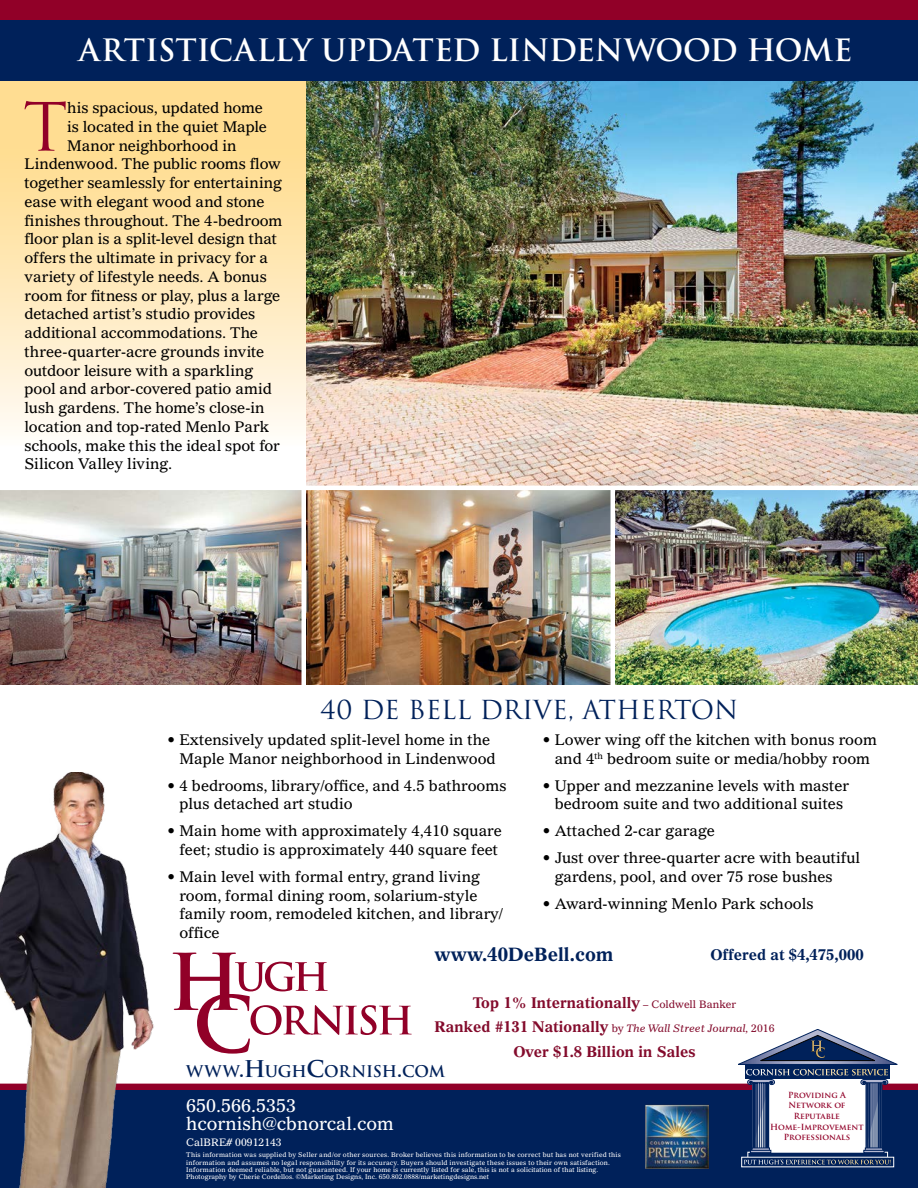
<style>
.page{position:relative;width:918px;height:1188px;background:#fff}
.page>*{position:absolute;margin:0;border:0;box-sizing:border-box;transform-origin:0 0}
.t1{font:64.8px "Trajan";color:#910028}
.t2{font:700 30px "Trajan";letter-spacing:-.005em;color:#fff}
.t3{font:25.5px "Trajan";color:#00215a}
.t4{font:700 18.75px "Gazette LH";color:#00215a}
.t5{font:18px/18px "Gazette LH";color:#fff}
.t6{font:700 15.75px "Trajan";letter-spacing:-.02em;color:#00215a}
.t7{font:15px/18.8px "Gazette LH";color:#000}
.t8{font:700 15px "Gazette LH";color:#830b2c}
.t9{font:700 15px "Gazette LH";color:#00215a}
.t10{font:italic 10.5px "Gazette LH";color:#830b2c}
.t11{font:10.5px "Gazette LH";color:#fff}
.t12{font:700 8.25px/10.6px "Trajan Pro";color:#910028;text-align:center}
.t13{font:6.6px/7.2px "Gazette LH";letter-spacing:.01em;color:#fff}
.s1{font-weight:400;font-size:10.5px}
.s2{font-weight:700;font-style:normal;font-size:15px}
.s3{font-style:normal}
.s4{font-size:22.5px}
</style>
<div class="page">
<svg style="left:0;top:81px;width:306px;height:352px"></svg>
<img style="left:306px;top:81px;width:612px;height:405px">
<svg style="left:164px;top:1084px;width:754px;height:7px;fill:#910028"></svg>
<div style="left:0;top:1091px;width:918px;height:97px;background:#00215a"></div>
<img style="left:646px;top:1105px;width:63px;height:63px">
<div style="left:0;top:0;width:918px;height:81px;background:#00215a"></div>
<div style="left:0;top:0;width:918px;height:19px;background:#910028"></div>
<svg style="left:747px;top:1152px;width:141px;height:5px"></svg>
<svg style="left:744px;top:1164px;width:147px;height:1px"></svg>
<div style="left:753px;top:1079px;width:129px;height:73px;background:#fff"></div>
<hr style="left:865px;top:1148px;width:18px;height:3px;background:#b4b8d1">
<div style="left:864px;top:1150px;width:20px;height:3px;background:#b4b8d1;border:1px solid #00215a"></div>
<hr style="left:752px;top:1148px;width:18px;height:3px;background:#b4b8d1">
<div style="left:750px;top:1150px;width:21px;height:3px;background:#b4b8d1;border:1px solid #00215a"></div>
<svg style="left:738px;top:1029px;width:159px;height:120px"></svg>
<svg style="left:744px;top:1159px;width:147px;height:5px"></svg>
<svg style="left:173px;top:953px;width:239px;height:101px"></svg>
<img style="left:0;top:772px;width:164px;height:416px">
<img style="left:0;top:491px;width:302px;height:193px">
<img style="left:615px;top:490px;width:303px;height:194px">
<img style="left:306px;top:490px;width:305px;height:194px">
<h2 class="t2" style="left:79px;top:31px;width:775px">ARTISTICALLY UPDATED LINDENWOOD HOME</h2>
<h1 class="t1" style="left:23px;top:88px;width:46px">T</h1>
<p class="t7" style="left:67px;top:98px;width:197px">his spacious, updated home</p>
<p class="t7" style="left:67px;top:117px;width:201px">is located in the quiet Maple</p>
<p class="t7" style="left:67px;top:136px;width:171px">Manor neighborhood in</p>
<p class="t7" style="left:25px;top:154px;width:258px">Lindenwood. The public rooms flow</p>
<p class="t7" style="left:25px;top:173px;width:259px">together seamlessly for entertaining</p>
<p class="t7" style="left:25px;top:192px;width:241px">ease with elegant wood and stone</p>
<p class="t7" style="left:25px;top:211px;width:259px">finishes throughout. The 4-bedroom</p>
<p class="t7" style="left:25px;top:229px;width:254px">floor plan is a split-level design that</p>
<p class="t7" style="left:25px;top:248px;width:245px">offers the ultimate in privacy for a</p>
<p class="t7" style="left:25px;top:267px;width:244px">variety of lifestyle needs. A bonus</p>
<p class="t7" style="left:25px;top:286px;width:257px">room for fitness or play, plus a large</p>
<p class="t7" style="left:25px;top:304px;width:232px">detached artist’s studio provides</p>
<p class="t7" style="left:25px;top:323px;width:235px">additional accommodations. The</p>
<p class="t7" style="left:25px;top:342px;width:241px">three-quarter-acre grounds invite</p>
<p class="t7" style="left:25px;top:361px;width:230px">outdoor leisure with a sparkling</p>
<p class="t7" style="left:25px;top:379px;width:249px">pool and arbor-covered patio amid</p>
<p class="t7" style="left:25px;top:398px;width:242px">lush gardens. The home’s close-in</p>
<p class="t7" style="left:25px;top:417px;width:246px">location and top-rated Menlo Park</p>
<p class="t7" style="left:25px;top:436px;width:257px">schools, make this the ideal spot for</p>
<p class="t7" style="left:25px;top:454px;width:149px">Silicon Valley living.</p>
<h3 class="t3" style="left:320px;top:694px;width:420px">40 DE BELL DRIVE, ATHERTON</h3>
<p class="t7" style="left:179px;top:730px;width:318px;text-indent:-12px">• Extensively updated split-level home in the<br>Maple Manor neighborhood in Lindenwood</p>
<p class="t7" style="left:179px;top:776px;width:329px;text-indent:-12px">• 4 bedrooms, library/office, and 4.5 bathrooms plus detached art studio</p>
<p class="t7" style="left:167px;top:821px;width:336px;text-align:center">• Main home with approximately 4,410 square feet; studio is approximately 440 square feet</p>
<p class="t7" style="left:179px;top:867px;width:325px;text-indent:-12px">• Main level with formal entry, grand living room, formal dining room, solarium-style family room, remodeled kitchen, and library/ office</p>
<p class="t7" style="left:543px;top:730px;width:336px;text-align:center">• Lower wing off the kitchen with bonus room and 4<sup>th</sup> bedroom suite or media/hobby room</p>
<p class="t7" style="left:543px;top:776px;width:308px;text-align:center">• Upper and mezzanine levels with master bedroom suite and two additional suites</p>
<p class="t7" style="left:543px;top:821px;width:174px">• Attached 2-car garage</p>
<p class="t7" style="left:555px;top:848px;width:307px;text-indent:-12px">• Just over three-quarter acre with beautiful gardens, pool, and over 75 rose bushes</p>
<p class="t7" style="left:543px;top:894px;width:273px">• Award-winning Menlo Park schools</p>
<p class="t4" style="left:435px;top:943px;width:181px">www.40DeBell.com</p>
<p class="t9" style="left:711px;top:945px;width:155px">Offered at $4,475,000</p>
<p class="t8" style="left:473px;top:993px;width:265px">Top 1% Internationally <span class="s1">– Coldwell Banker</span></p>
<p class="t10" style="left:434px;top:1022px;width:342px"><span class="s2">Ranked #131 Nationally</span> <span class="s3">by</span> The Wall Street Journal, <span class="s3">2016</span></p>
<p class="t8" style="left:513px;top:1042px;width:184px">Over $1.8 Billion in Sales</p>
<p class="t6" style="left:186px;top:1061px;width:260px">WWW<span class="s4">.H</span>UGH<span class="s4">C</span>ORNISH<span class="s4">.</span>COM</p>
<p class="t5" style="left:186px;top:1097px;width:209px">650.566.5353 hcornish@cbnorcal.com</p>
<p class="t11" style="left:186px;top:1136px;width:97px">CalBRE# 00912143</p>
<p class="t13" style="left:186px;top:1151px;width:436px">This information was supplied by Seller and/or other sources. Broker believes this information to be correct but has not verified this information and assumes no legal responsibility for its accuracy. Buyers should investigate these issues to their own satisfaction.<br>Information deemed reliable, but not guaranteed. If your home is currently listed for sale, this is not a solicitation of that listing.<br>Photography by Cherie Cordellos. ©Marketing Designs, Inc. 650.802.0888/marketingdesigns.net</p>
<p class="t12" style="left:770px;top:1090px;width:95px">Providing A<br>Network of<br>Reputable<br>Home-Improvement<br>Professionals</p>
</div>
